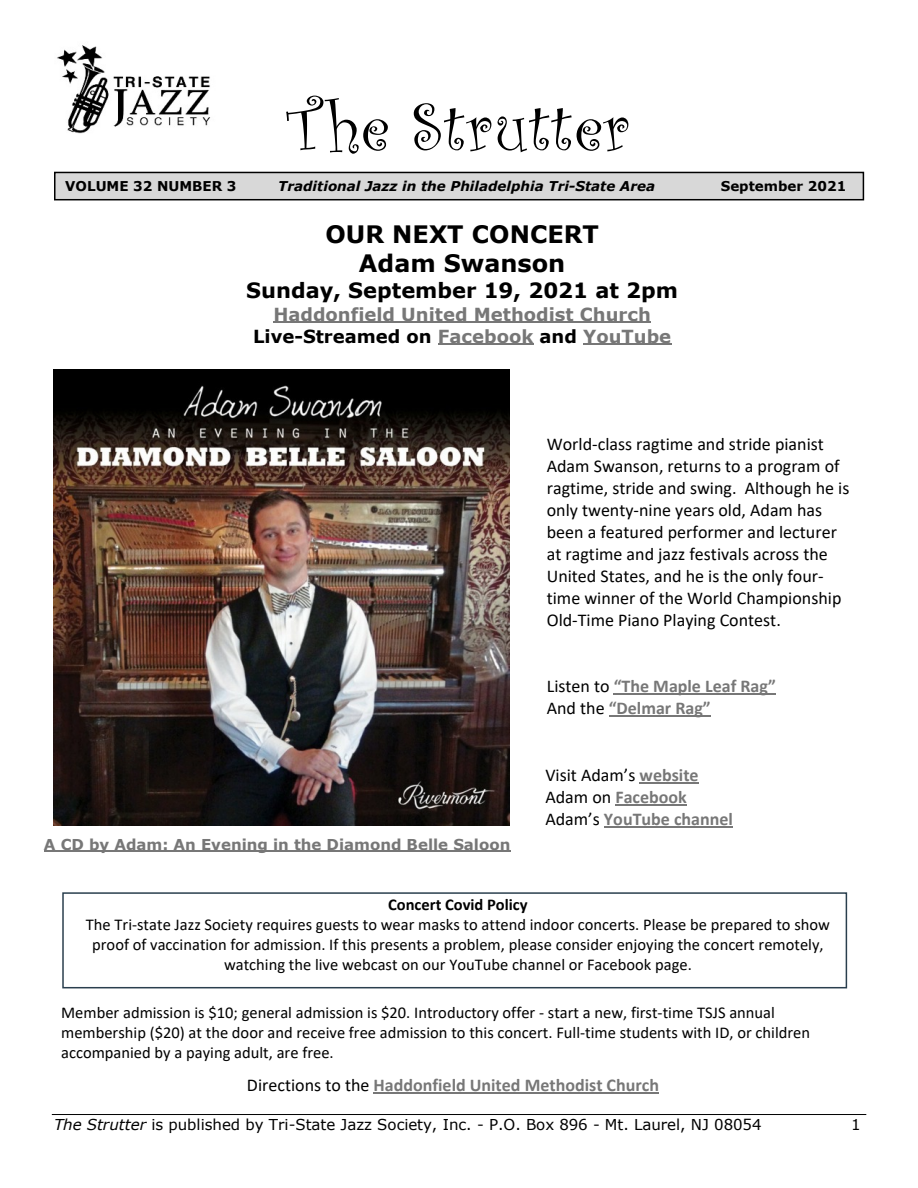
<style>
.page{position:relative;width:918px;height:1188px;background:#fff}
.page>*{position:absolute;margin:0;border:0;box-sizing:border-box;transform-origin:0 0}
.t1{font:69px "Curlz";letter-spacing:.02em;color:#000}
.t2{font:700 24px/29.2px "Verdana";color:#000;text-align:center}
.t3{font:700 21px "Verdana";color:#000}
.t4{font:18px/22px "Calibri";color:#000}
.t5{font:700 18px/22.2px "Calibri";color:#777}
.t6{font:700 18px/21.9px "Verdana";color:#777;text-align:center}
.t7{font:16.5px/20.1px "Calibri";color:#000}
.t8{font:700 16.5px "Calibri";color:#000}
.t9{font:15px "Verdana";color:#000}
.t10{font:700 15px "Verdana";color:#777}
.t11{font:italic 700 13.5px "Verdana";color:#000}
.t12{font:700 13.5px "Verdana";color:#000}
.s1{color:#000}
.s2{font-weight:400;color:#000}
.s3{font-style:italic}
</style>
<div class="page">
<img style="left:57px;top:45px;width:154px;height:89px">
<div style="left:54px;top:172px;width:810px;height:28px;background:#d8d8d8;border:2px solid #000"></div>
<hr style="left:52px;top:1114px;width:814px;height:1px;background:#000">
<hr style="left:273px;top:321px;width:378px;height:2px;background:#777">
<hr style="left:438px;top:343px;width:95px;height:2px;background:#777">
<hr style="left:583px;top:343px;width:88px;height:2px;background:#777">
<hr style="left:374px;top:1093px;width:285px;height:1px;background:#777">
<hr style="left:640px;top:782px;width:59px;height:2px;background:#777">
<hr style="left:615px;top:804px;width:72px;height:2px;background:#777">
<hr style="left:604px;top:827px;width:129px;height:1px;background:#777">
<img style="left:54px;top:370px;width:455px;height:455px">
<hr style="left:44px;top:850px;width:466px;height:1px;background:#777">
<hr style="left:614px;top:693px;width:162px;height:2px;background:#777">
<hr style="left:609px;top:716px;width:102px;height:1px;background:#777">
<div style="left:62px;top:892px;width:785px;height:96px;border:2px solid #2a3f4e"></div>
<h1 class="t1" style="left:288px;top:100px;width:343px">The Strutter</h1>
<p class="t11" style="left:278px;top:181px;width:378px">Traditional Jazz in the Philadelphia Tri-State Area</p>
<p class="t12" style="left:65px;top:181px;width:173px">VOLUME 32 NUMBER 3</p>
<p class="t12" style="left:721px;top:181px;width:127px">September 2021</p>
<h2 class="t2" style="left:325px;top:222px;width:275px">OUR NEXT CONCERT<br>Adam Swanson</h2>
<p class="t3" style="left:246px;top:282px;width:433px">Sunday, September 19, 2021 at 2pm</p>
<p class="t6" style="left:253px;top:305px;width:420px">Haddonfield United Methodist Church<br><span class="s1">Live-Streamed on</span> Facebook <span class="s1">and</span> YouTube</p>
<p class="t4" style="left:547px;top:434px;width:304px">World-class ragtime and stride pianist Adam Swanson, returns to a program of ragtime, stride and swing. Although he is only twenty-nine years old, Adam has been a featured performer and lecturer at ragtime and jazz festivals across the United States, and he is the only four&shy;time winner of the World Championship Old-Time Piano Playing Contest.</p>
<p class="t5" style="left:547px;top:676px;width:231px"><span class="s2">Listen to</span> “The Maple Leaf Rag”<br><span class="s2">And the</span> “Delmar Rag”</p>
<p class="t10" style="left:44px;top:838px;width:468px">A CD by Adam: An Evening in the Diamond Belle Saloon</p>
<p class="t5" style="left:545px;top:765px;width:189px"><span class="s2">Visit Adam’s</span> website<br><span class="s2">Adam on</span> Facebook<br><span class="s2">Adam’s</span> YouTube channel</p>
<p class="t8" style="left:388px;top:897px;width:141px">Concert Covid Policy</p>
<p class="t7" style="left:86px;top:916px;width:746px;text-align:center">The Tri-state Jazz Society requires guests to wear masks to attend indoor concerts. Please be prepared to show proof of vaccination for admission. If this presents a problem, please consider enjoying the concert remotely, watching the live webcast on our YouTube channel or Facebook page.</p>
<p class="t7" style="left:61px;top:1004px;width:751px">Member admission is $10; general admission is $20. Introductory offer - start a new, first-time TSJS annual membership ($20) at the door and receive free admission to this concert. Full-time students with ID, or children accompanied by a paying adult, are free.</p>
<p class="t5" style="left:247px;top:1076px;width:414px"><span class="s2">Directions to the</span> Haddonfield United Methodist Church</p>
<p class="t9" style="left:54px;top:1119px;width:709px"><span class="s3">The Strutter</span> is published by Tri-State Jazz Society, Inc. - P.O. Box 896 - Mt. Laurel, NJ 08054</p>
<p class="t9" style="left:851px;top:1119px;width:11px">1</p>
</div>
